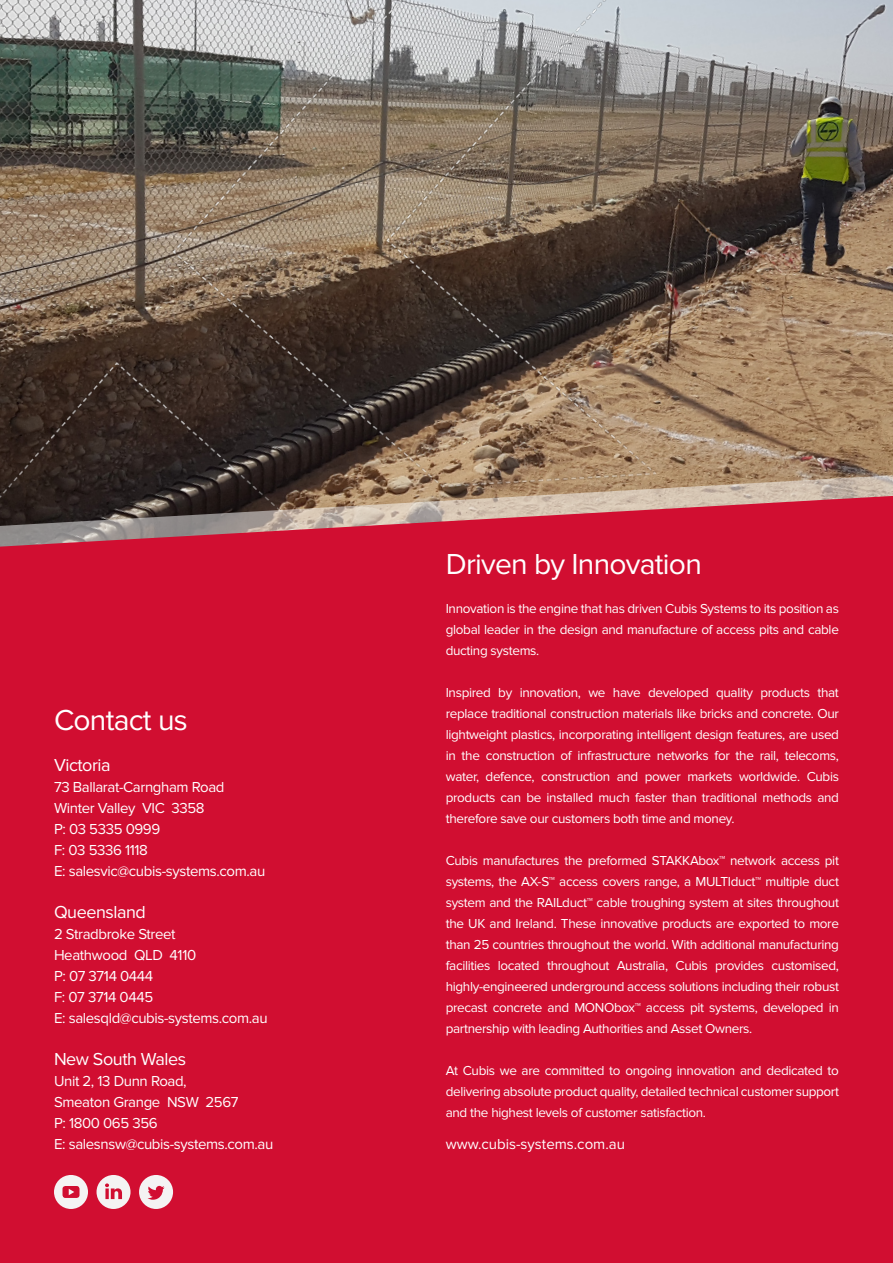
<style>
.page{position:relative;width:893px;height:1263px;background:#fff}
.page>*{position:absolute;margin:0;border:0;box-sizing:border-box;transform-origin:0 0}
.t1{font:30px "Proxima Nova";letter-spacing:-.025em;color:#fff}
.t2{font:18px "Proxima Nova";letter-spacing:-.025em;color:#fff}
.t3{font:15px "Proxima Nova";letter-spacing:-.025em;color:#fff}
.t4{font:15px "Proxima Nova";color:#fff}
.t5{font:13.5px/21px "Proxima Nova";letter-spacing:-.025em;color:#fff;text-align:justify}
</style>
<div class="page">
<img style="left:693px;top:0;width:200px;height:455px">
<img style="left:0;top:0;width:693px;height:455px">
<svg style="left:0;top:455px;width:893px;height:41px;background:#796452"></svg>
<div style="left:0;top:496px;width:893px;height:767px;background:#d10e31"></div>
<svg style="left:97px;top:1175px;width:34px;height:34px"></svg>
<svg style="left:139px;top:1175px;width:34px;height:34px"></svg>
<svg style="left:54px;top:1175px;width:34px;height:34px"></svg>
<p class="t1" style="left:446px;top:547px;width:258px">Driven by Innovation</p>
<p class="t5" style="left:446px;top:598px;width:395px">Innovation is the engine that has driven Cubis Systems to its position as global leader in the design and manufacture of access pits and cable ducting systems.</p>
<p class="t5" style="left:446px;top:682px;width:395px">Inspired by innovation, we have developed quality products that replace traditional construction materials like bricks and concrete. Our lightweight plastics, incorporating intelligent design features, are used in the construction of infrastructure networks for the rail, telecoms, water, defence, construction and power markets worldwide. Cubis products can be installed much faster than traditional methods and therefore save our customers both time and money.</p>
<p class="t5" style="left:446px;top:850px;width:395px">Cubis manufactures the preformed STAKKAbox™ network access pit systems, the AX-S™ access covers range, a MULTIduct™ multiple duct system and the RAILduct™ cable troughing system at sites throughout the UK and Ireland. These innovative products are exported to more than 25 countries throughout the world. With additional manufacturing facilities located throughout Australia, Cubis provides customised, highly-engineered underground access solutions including their robust precast concrete and MONObox™ access pit systems, developed in partnership with leading Authorities and Asset Owners.</p>
<p class="t5" style="left:446px;top:1060px;width:395px">At Cubis we are committed to ongoing innovation and dedicated to delivering absolute product quality, detailed technical customer support and the highest levels of customer satisfaction.</p>
<p class="t1" style="left:54px;top:703px;width:135px">Contact us</p>
<p class="t2" style="left:54px;top:754px;width:58px">Victoria</p>
<p class="t3" style="left:54px;top:778px;width:172px">73 Ballarat-Carngham Road</p>
<p class="t3" style="left:54px;top:799px;width:152px">Winter Valley VIC 3358</p>
<p class="t3" style="left:54px;top:820px;width:108px">P: 03 5335 0999</p>
<p class="t3" style="left:54px;top:841px;width:95px">F: 03 5336 1118</p>
<p class="t3" style="left:54px;top:862px;width:213px">E: salesvic@cubis-systems.com.au</p>
<p class="t2" style="left:54px;top:901px;width:93px">Queensland</p>
<p class="t3" style="left:54px;top:925px;width:123px">2 Stradbroke Street</p>
<p class="t3" style="left:54px;top:946px;width:144px">Heathwood QLD 4110</p>
<p class="t3" style="left:54px;top:967px;width:101px">P: 07 3714 0444</p>
<p class="t3" style="left:54px;top:988px;width:101px">F: 07 3714 0445</p>
<p class="t3" style="left:54px;top:1009px;width:215px">E: salesqld@cubis-systems.com.au</p>
<p class="t2" style="left:54px;top:1048px;width:134px">New South Wales</p>
<p class="t3" style="left:54px;top:1072px;width:134px">Unit 2, 13 Dunn Road,</p>
<p class="t3" style="left:54px;top:1093px;width:186px">Smeaton Grange NSW 2567</p>
<p class="t3" style="left:54px;top:1114px;width:105px">P: 1800 065 356</p>
<p class="t3" style="left:54px;top:1135px;width:221px">E: salesnsw@cubis-systems.com.au</p>
<p class="t4" style="left:446px;top:1135px;width:181px">www.cubis-systems.com.au</p>
</div>
